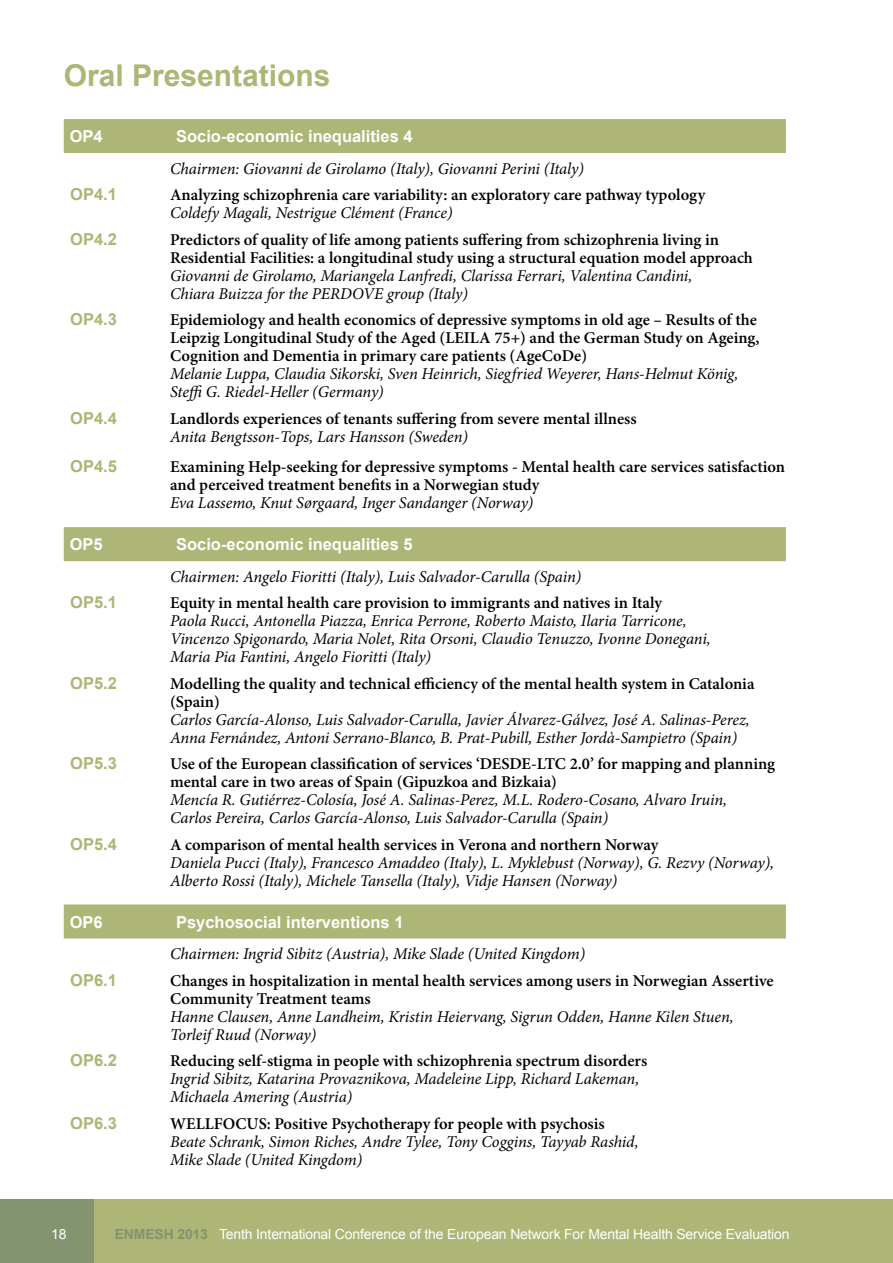
<style>
.page{position:relative;width:893px;height:1263px;background:#fff}
.page>*{position:absolute;margin:0;border:0;box-sizing:border-box;transform-origin:0 0}
.t1{font:700 30px "Arial";color:#adb676}
.t2{font:italic 16.5px/18px "Minion Pro";letter-spacing:-.01em;color:#000}
.t3{font:600 16.5px/18px "Minion Pro";color:#000}
.t4{font:700 16.5px "Arial";color:#fff}
.t5{font:700 16.5px "Arial";color:#adb676}
.t6{font:13.95px "Arial";letter-spacing:-.01em;color:#fff}
.s1{font-weight:700;color:#859470}
</style>
<div class="page">
<div style="left:0;top:1199px;width:893px;height:64px;background:#adb676"></div>
<div style="left:0;top:1199px;width:94px;height:64px;background:#859470"></div>
<div style="left:64px;top:119px;width:722px;height:34px;background:#adb676"></div>
<div style="left:64px;top:527px;width:722px;height:34px;background:#adb676"></div>
<div style="left:64px;top:904px;width:722px;height:34px;background:#adb676"></div>
<h1 class="t1" style="left:64px;top:55px;width:268px">Oral Presentations</h1>
<p class="t4" style="left:70px;top:125px;width:35px">OP4</p>
<p class="t4" style="left:176px;top:125px;width:238px">Socio-economic inequalities 4</p>
<p class="t2" style="left:170px;top:159px;width:415px">Chairmen: Giovanni de Girolamo (Italy), Giovanni Perini (Italy)</p>
<p class="t5" style="left:70px;top:183px;width:48px">OP4.1</p>
<p class="t3" style="left:170px;top:186px;width:537px">Analyzing schizophrenia care variability: an exploratory care pathway typology</p>
<p class="t2" style="left:170px;top:204px;width:284px">Coldefy Magali, Nestrigue Clément (France)</p>
<p class="t5" style="left:70px;top:228px;width:48px">OP4.2</p>
<p class="t3" style="left:170px;top:230px;width:584px">Predictors of quality of life among patients suffering from schizophrenia living in<br>Residential Facilities: a longitudinal study using a structural equation model approach</p>
<p class="t2" style="left:170px;top:266px;width:524px">Giovanni de Girolamo, Mariangela Lanfredi, Clarissa Ferrari, Valentina Candini,<br>Chiara Buizza for the PERDOVE group (Italy)</p>
<p class="t5" style="left:70px;top:308px;width:48px">OP4.3</p>
<p class="t3" style="left:170px;top:311px;width:591px">Epidemiology and health economics of depressive symptoms in old age – Results of the<br>Leipzig Longitudinal Study of the Aged (LEILA 75+) and the German Study on Ageing,<br>Cognition and Dementia in primary care patients (AgeCoDe)</p>
<p class="t2" style="left:170px;top:365px;width:570px">Melanie Luppa, Claudia Sikorski, Sven Heinrich, Siegfried Weyerer, Hans-Helmut König,<br>Steffi G. Riedel-Heller (Germany)</p>
<p class="t5" style="left:70px;top:407px;width:48px">OP4.4</p>
<p class="t3" style="left:170px;top:409px;width:468px">Landlords experiences of tenants suffering from severe mental illness</p>
<p class="t2" style="left:170px;top:427px;width:300px">Anita Bengtsson-Tops, Lars Hansson (Sweden)</p>
<p class="t5" style="left:70px;top:456px;width:48px">OP4.5</p>
<p class="t3" style="left:170px;top:458px;width:617px">Examining Help-seeking for depressive symptoms - Mental health care services satisfaction and perceived treatment benefits in a Norwegian study</p>
<p class="t2" style="left:170px;top:494px;width:365px">Eva Lassemo, Knut Sørgaard, Inger Sandanger (Norway)</p>
<p class="t4" style="left:70px;top:533px;width:35px">OP5</p>
<p class="t4" style="left:176px;top:533px;width:238px">Socio-economic inequalities 5</p>
<p class="t2" style="left:170px;top:567px;width:413px">Chairmen: Angelo Fioritti (Italy), Luis Salvador-Carulla (Spain)</p>
<p class="t5" style="left:70px;top:591px;width:48px">OP5.1</p>
<p class="t3" style="left:170px;top:594px;width:494px">Equity in mental health care provision to immigrants and natives in Italy</p>
<p class="t2" style="left:170px;top:612px;width:542px">Paola Rucci, Antonella Piazza, Enrica Perrone, Roberto Maisto, Ilaria Tarricone,<br>Vincenzo Spigonardo, Maria Nolet, Rita Orsoni, Claudio Tenuzzo, Ivonne Donegani,<br>Maria Pia Fantini, Angelo Fioritti (Italy)</p>
<p class="t5" style="left:70px;top:672px;width:48px">OP5.2</p>
<p class="t3" style="left:170px;top:674px;width:586px">Modelling the quality and technical efficiency of the mental health system in Catalonia (Spain)</p>
<p class="t2" style="left:170px;top:710px;width:581px">Carlos García-Alonso, Luis Salvador-Carulla, Javier Álvarez-Gálvez, José A. Salinas-Perez,<br>Anna Fernández, Antoni Serrano-Blanco, B. Prat-Pubill, Esther Jordà-Sampietro (Spain)</p>
<p class="t5" style="left:70px;top:752px;width:48px">OP5.3</p>
<p class="t3" style="left:170px;top:755px;width:606px">Use of the European classification of services ‘DESDE-LTC 2.0’ for mapping and planning mental care in two areas of Spain (Gipuzkoa and Bizkaia)</p>
<p class="t2" style="left:170px;top:791px;width:558px">Mencía R. Gutiérrez-Colosía, José A. Salinas-Perez, M.L. Rodero-Cosano, Alvaro Iruin,<br>Carlos Pereira, Carlos García-Alonso, Luis Salvador-Carulla (Spain)</p>
<p class="t5" style="left:70px;top:833px;width:48px">OP5.4</p>
<p class="t3" style="left:170px;top:835px;width:490px">A comparison of mental health services in Verona and northern Norway</p>
<p class="t2" style="left:170px;top:853px;width:606px">Daniela Pucci (Italy), Francesco Amaddeo (Italy), L. Myklebust (Norway), G. Rezvy (Norway),<br>Alberto Rossi (Italy), Michele Tansella (Italy), Vidje Hansen (Norway)</p>
<p class="t4" style="left:70px;top:911px;width:35px">OP6</p>
<p class="t4" style="left:176px;top:911px;width:229px">Psychosocial interventions 1</p>
<p class="t2" style="left:170px;top:945px;width:417px">Chairmen: Ingrid Sibitz (Austria), Mike Slade (United Kingdom)</p>
<p class="t5" style="left:70px;top:969px;width:48px">OP6.1</p>
<p class="t3" style="left:170px;top:971px;width:605px">Changes in hospitalization in mental health services among users in Norwegian Assertive<br>Community Treatment teams</p>
<p class="t2" style="left:170px;top:1007px;width:565px">Hanne Clausen, Anne Landheim, Kristin Heiervang, Sigrun Odden, Hanne Kilen Stuen,<br>Torleif Ruud (Norway)</p>
<p class="t5" style="left:70px;top:1049px;width:48px">OP6.2</p>
<p class="t3" style="left:170px;top:1052px;width:479px">Reducing self-stigma in people with schizophrenia spectrum disorders</p>
<p class="t2" style="left:170px;top:1070px;width:471px">Ingrid Sibitz, Katarina Provaznikova, Madeleine Lipp, Richard Lakeman,<br>Michaela Amering (Austria)</p>
<p class="t5" style="left:70px;top:1112px;width:48px">OP6.3</p>
<p class="t3" style="left:170px;top:1114px;width:436px">WELLFOCUS: Positive Psychotherapy for people with psychosis</p>
<p class="t2" style="left:170px;top:1132px;width:470px">Beate Schrank, Simon Riches, Andre Tylee, Tony Coggins, Tayyab Rashid,<br>Mike Slade (United Kingdom)</p>
<p class="t6" style="left:51px;top:1225px;width:17px">18</p>
<p class="t6" style="left:115px;top:1225px;width:676px"><span class="s1">ENMESH 2013</span> Tenth International Conference of the European Network For Mental Health Service Evaluation</p>
</div>
